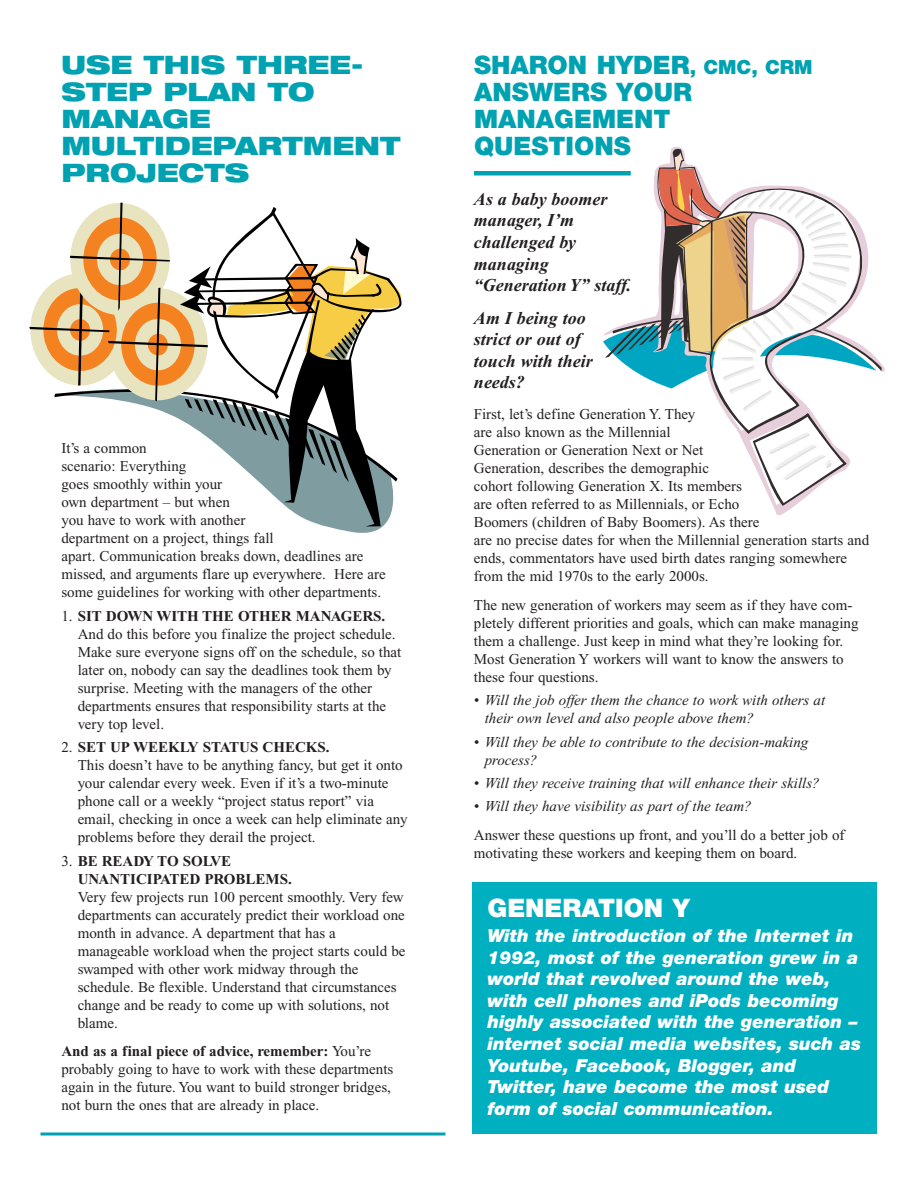
<style>
.page{position:relative;width:918px;height:1188px;background:#fff}
.page>*{position:absolute;margin:0;border:0;box-sizing:border-box;transform-origin:0 0}
.t1{font:900 expanded 25.5px/27px "Helvetica Neue";color:#00a2b2}
.t2{font:900 25.5px/27px "Helvetica Neue";color:#00a2b2}
.t3{font:900 25.5px "Helvetica Neue";color:#fff}
.t4{font:italic 900 18px/21.6px "Helvetica Neue";color:#fff}
.t5{font:italic 700 18px/21.6px "Times New Roman";color:#231f20}
.t6{font:15px/18px "Times New Roman";color:#231f20}
.t7{font:italic 15px/18px "Times New Roman";color:#231f20}
.t8{font:700 15px/18px "Times New Roman";color:#231f20}
.s1{font-weight:700}
.s2{font-weight:400}
.s3{font-size:19.5px}
</style>
<div class="page">
<svg style="left:603px;top:147px;width:279px;height:368px"></svg>
<svg style="left:40px;top:1132px;width:406px;height:4px;background:#3fb9c5"></svg>
<svg style="left:29px;top:203px;width:373px;height:324px"></svg>
<div style="left:474px;top:171px;width:157px;height:5px;background:#00a2b2"></div>
<div style="left:472px;top:882px;width:406px;height:252px;background:#00afc0"></div>
<h1 class="t1" style="left:61px;top:54px;width:341px">USE THIS THREE-<br>STEP PLAN TO<br>MANAGE<br>MULTIDEPARTMENT<br>PROJECTS</h1>
<p class="t6" style="left:61px;top:441px;width:326px">It’s a common<br>scenario: Everything<br>goes smoothly within your<br>own department – but when<br>you have to work with another<br>department on a project, things fall<br>apart. Communication breaks down, deadlines are missed, and arguments flare up everywhere. Here are some guidelines for working with other departments.</p>
<p class="t6" style="left:78px;top:608px;width:325px;text-indent:-16px">1. <span class="s1">SIT DOWN WITH THE OTHER MANAGERS.<br></span>And do this before you finalize the project schedule.<br>Make sure everyone signs off on the schedule, so that later on, nobody can say the deadlines took them by surprise. Meeting with the managers of the other departments ensures that responsibility starts at the very top level.</p>
<p class="t6" style="left:78px;top:740px;width:331px;text-indent:-16px">2. <span class="s1">SET UP WEEKLY STATUS CHECKS.<br></span>This doesn’t have to be anything fancy, but get it onto your calendar every week. Even if it’s a two-minute phone call or a weekly “project status report” via email, checking in once a week can help eliminate any problems before they derail the project.</p>
<p class="t8" style="left:78px;top:853px;width:216px;text-indent:-16px"><span class="s2">3.</span> BE READY TO SOLVE<br>UNANTICIPATED PROBLEMS.</p>
<p class="t6" style="left:78px;top:889px;width:329px">Very few projects run 100 percent smoothly. Very few departments can accurately predict their workload one month in advance. A department that has a manageable workload when the project starts could be swamped with other work midway through the schedule. Be flexible. Understand that circumstances change and be ready to come up with solutions, not blame.</p>
<p class="t6" style="left:61px;top:1044px;width:334px"><span class="s1">And as a final piece of advice, remember:</span> You’re probably going to have to work with these departments again in the future. You want to build stronger bridges, not burn the ones that are already in place.</p>
<h1 class="t2" style="left:474px;top:53px;width:340px">SHARON HYDER<span class="s3">, CMC, CRM<br></span>ANSWERS YOUR<br>MANAGEMENT<br>QUESTIONS</h1>
<p class="t5" style="left:474px;top:190px;width:159px">As a baby boomer manager, I’m challenged by managing “Generation Y” staff.</p>
<p class="t5" style="left:474px;top:309px;width:120px">Am I being too strict or out of touch with their needs?</p>
<p class="t6" style="left:474px;top:406px;width:397px">First, let’s define Generation Y. They<br>are also known as the Millennial<br>Generation or Generation Next or Net<br>Generation, describes the demographic<br>cohort following Generation X. Its members<br>are often referred to as Millennials, or Echo<br>Boomers (children of Baby Boomers). As there<br>are no precise dates for when the Millennial generation starts and ends, commentators have used birth dates ranging somewhere from the mid 1970s to the early 2000s.</p>
<p class="t6" style="left:474px;top:597px;width:386px">The new generation of workers may seem as if they have com&shy;pletely different priorities and goals, which can make managing them a challenge. Just keep in mind what they’re looking for.<br>Most Generation Y workers will want to know the answers to these four questions.</p>
<p class="t7" style="left:485px;top:693px;width:342px;text-indent:-11px">• Will the job offer them the chance to work with others at their own level and also people above them?</p>
<p class="t7" style="left:485px;top:734px;width:325px;text-indent:-11px">• Will they be able to contribute to the decision-making process?</p>
<p class="t7" style="left:474px;top:775px;width:347px">• Will they receive training that will enhance their skills?</p>
<p class="t7" style="left:474px;top:799px;width:279px">• Will they have visibility as part of the team?</p>
<p class="t6" style="left:474px;top:828px;width:372px">Answer these questions up front, and you’ll do a better job of motivating these workers and keeping them on board.</p>
<h1 class="t3" style="left:488px;top:899px;width:204px">GENERATION Y</h1>
<p class="t4" style="left:488px;top:926px;width:375px">With the introduction of the Internet in 1992, most of the generation grew in a world that revolved around the web, with cell phones and iPods becoming highly associated with the generation – internet social media websites, such as Youtube, Facebook, Blogger, and Twitter, have become the most used form of social communication.</p>
</div>
